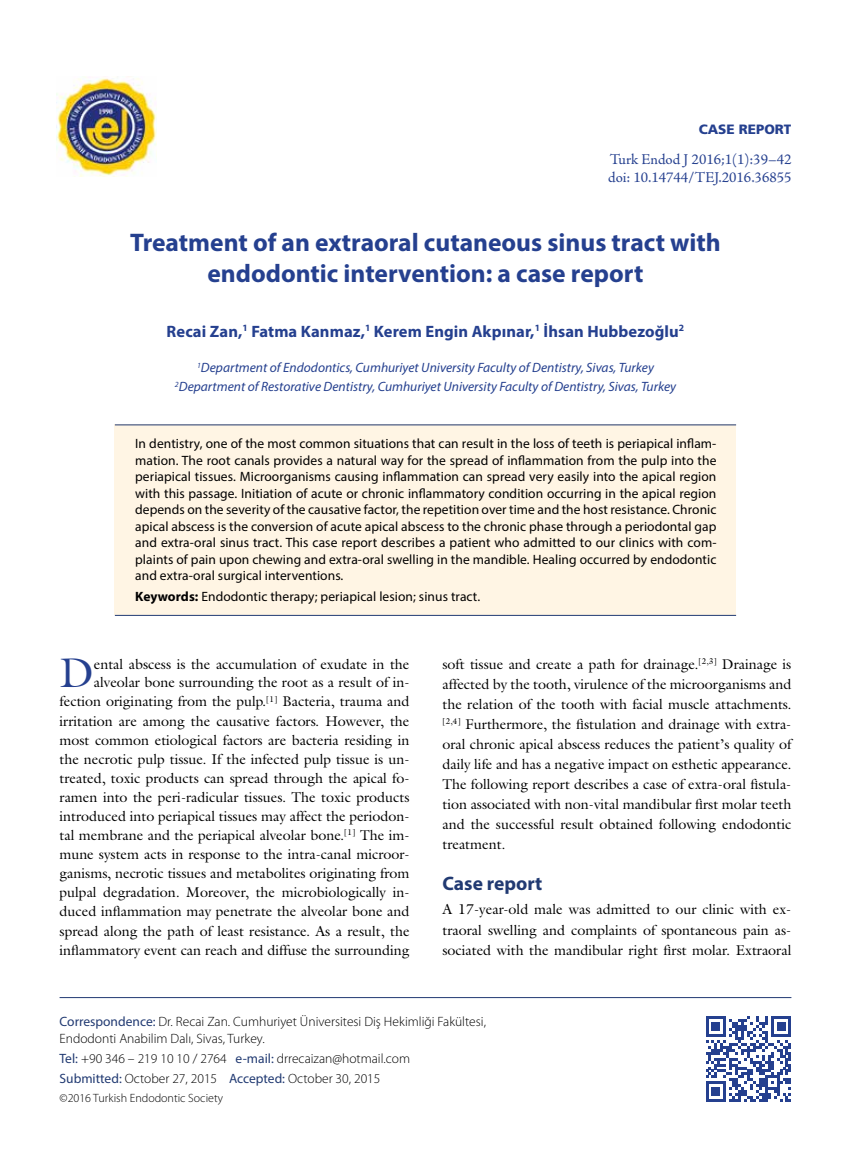
<style>
.page{position:relative;width:851px;height:1170px;background:#fff}
.page>*{position:absolute;margin:0;border:0;box-sizing:border-box;transform-origin:0 0}
.t1{font:41.85px "Galliard Normal Tr";color:#25408f}
.t2{font:700 25.5px/30.6px "Myriad Pro";color:#25408f;text-align:center}
.t3{font:700 19.5px "Myriad Pro";color:#213a72}
.t4{font:700 16.5px "Myriad Pro";letter-spacing:.005em;color:#25408f}
.t5{font:15px/18px "Adobe Jenson Pro";color:#25408f}
.t6{font:14.25px/19px "Galliard Normal Tr";color:#000;text-align:justify}
.t7{font:13.5px/16.5px "Myriad Pro";letter-spacing:.005em;color:#000;text-align:justify}
.t8{font:300 13.5px/16.2px "Myriad Pro";color:#000}
.t9{font:italic 13.5px/19.2px "Myriad Pro";color:#25408f;text-align:center}
.t10{font:13.5px "Frutiger Black Nr Tr";color:#25408f}
.t11{font:300 12px "Myriad Pro";color:#000}
.s1{font-weight:700}
.s2{font-weight:400;color:#213a72}
</style>
<div class="page">
<hr style="left:60px;top:997px;width:731px;height:1px;background:#213a72">
<div style="left:115px;top:425px;width:621px;height:190px;background:#fff5e4"></div>
<hr style="left:115px;top:424px;width:621px;height:1px;background:#213a72">
<hr style="left:115px;top:615px;width:621px;height:1px;background:#213a72">
<img style="left:57px;top:77px;width:100px;height:100px">
<svg style="left:706px;top:1016px;width:85px;height:85px"></svg>
<p class="t10" style="left:698px;top:121px;width:94px">CASE REPORT</p>
<p class="t5" style="left:608px;top:150px;width:185px">Turk Endod J 2016;1(1):39–42 doi: 10.14744/TEJ.2016.36855</p>
<h2 class="t2" style="left:130px;top:226px;width:592px">Treatment of an extraoral cutaneous sinus tract with endodontic intervention: a case report</h2>
<p class="t4" style="left:167px;top:320px;width:519px">Recai Zan,<sup>1</sup> Fatma Kanmaz,<sup>1</sup> Kerem Engin Akpınar,<sup>1</sup> İhsan Hubbezoğlu<sup>2</sup></p>
<p class="t9" style="left:175px;top:358px;width:502px"><sup>1</sup>Department of Endodontics, Cumhuriyet University Faculty of Dentistry, Sivas, Turkey<br><sup>2</sup>Department of Restorative Dentistry, Cumhuriyet University Faculty of Dentistry, Sivas, Turkey</p>
<p class="t7" style="left:135px;top:435px;width:582px">In dentistry, one of the most common situations that can result in the loss of teeth is periapical inflam&shy;mation. The root canals provides a natural way for the spread of inflammation from the pulp into the periapical tissues. Microorganisms causing inflammation can spread very easily into the apical region with this passage. Initiation of acute or chronic inflammatory condition occurring in the apical region depends on the severity of the causative factor, the repetition over time and the host resistance. Chronic apical abscess is the conversion of acute apical abscess to the chronic phase through a periodontal gap and extra-oral sinus tract. This case report describes a patient who admitted to our clinics with com&shy;plaints of pain upon chewing and extra-oral swelling in the mandible. Healing occurred by endodontic and extra-oral surgical interventions.</p>
<p class="t7" style="left:135px;top:588px;width:346px"><span class="s1">Keywords:</span> Endodontic therapy; periapical lesion; sinus tract.</p>
<p class="t6" style="left:60px;top:654px;width:351px;text-align:right">ental abscess is the accumulation of exudate in the alveolar bone surrounding the root as a result of in&shy;fection originating from the pulp.<sup>[1]</sup> Bacteria, trauma and irritation are among the causative factors. However, the most common etiological factors are bacteria residing in the necrotic pulp tissue. If the infected pulp tissue is un&shy;treated, toxic products can spread through the apical fo&shy;ramen into the peri-radicular tissues. The toxic products introduced into periapical tissues may affect the periodon&shy;tal membrane and the periapical alveolar bone.<sup>[1]</sup> The im&shy;mune system acts in response to the intra-canal microor&shy;ganisms, necrotic tissues and metabolites originating from pulpal degradation. Moreover, the microbiologically in&shy;duced inflammation may penetrate the alveolar bone and spread along the path of least resistance. As a result, the inflammatory event can reach and diffuse the surrounding</p>
<p class="t6" style="left:442px;top:653px;width:350px;line-height:20.1px">soft tissue and create a path for drainage.<sup>[2,3]</sup> Drainage is affected by the tooth, virulence of the microorganisms and the relation of the tooth with facial muscle attachments. <sup>[2,4]</sup> Furthermore, the fistulation and drainage with extra&shy;oral chronic apical abscess reduces the patient’s quality of daily life and has a negative impact on esthetic appearance.<br>The following report describes a case of extra-oral fistula&shy;tion associated with non-vital mandibular first molar teeth and the successful result obtained following endodontic treatment.</p>
<h1 class="t1" style="left:60px;top:646px;width:36px">D</h1>
<h3 class="t3" style="left:442px;top:870px;width:101px">Case report</h3>
<p class="t6" style="left:442px;top:899px;width:350px;line-height:20.1px">A 17-year-old male was admitted to our clinic with ex&shy;traoral swelling and complaints of spontaneous pain as&shy;sociated with the mandibular right first molar. Extraoral</p>
<p class="t8" style="left:60px;top:1013px;width:428px"><span class="s2">Correspondence:</span> Dr. Recai Zan. Cumhuriyet Üniversitesi Diş Hekimliği Fakültesi,<br>Endodonti Anabilim Dalı, Sivas, Turkey.</p>
<p class="t8" style="left:60px;top:1048px;width:352px;line-height:20.4px"><span class="s2">Tel:</span> +90 346 – 219 10 10 / 2764 <span class="s2">e-mail:</span> drrecaizan@hotmail.com<br><span class="s2">Submitted:</span> October 27, 2015 <span class="s2">Accepted:</span> October 30, 2015</p>
<p class="t11" style="left:60px;top:1091px;width:165px">©2016 Turkish Endodontic Society</p>
</div>
